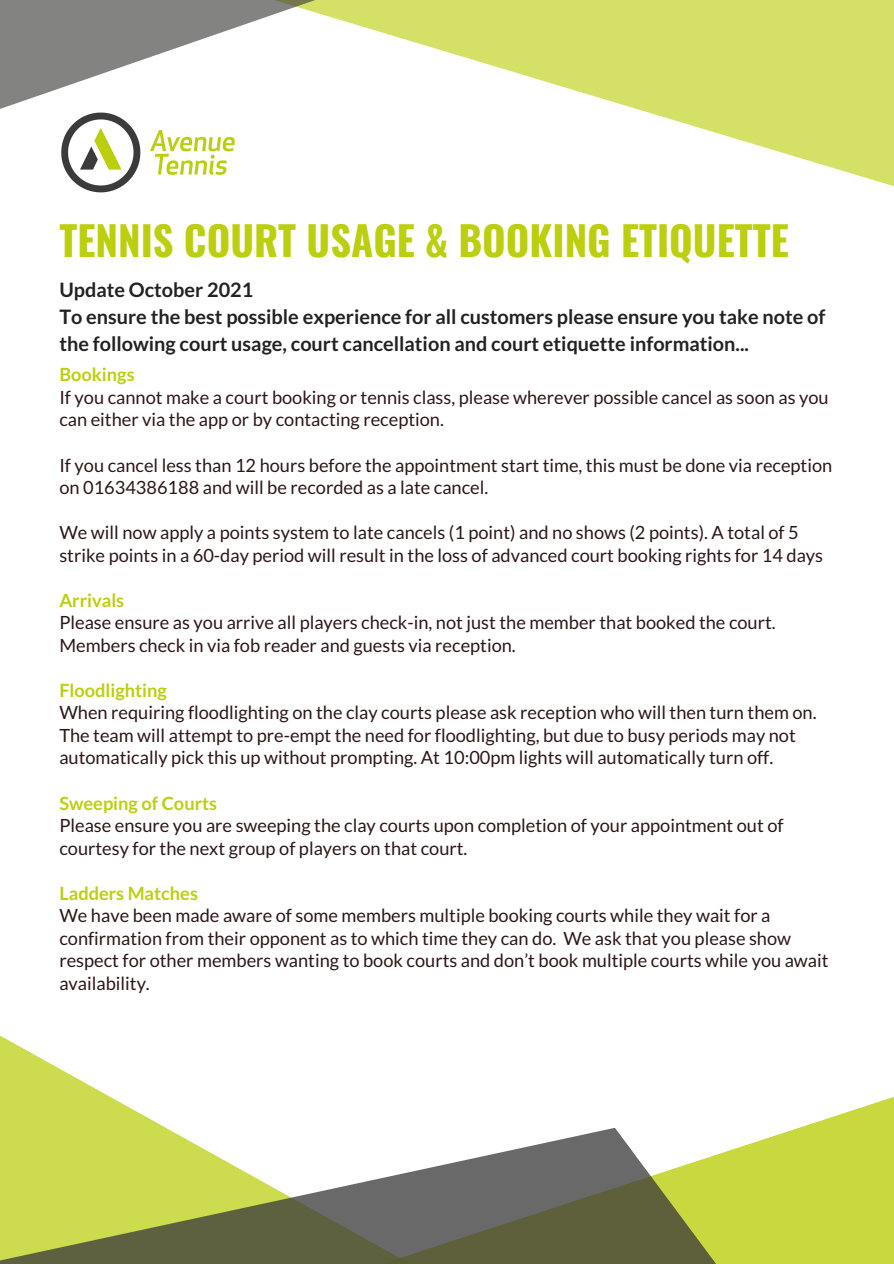
<style>
.page{position:relative;width:894px;height:1264px;background:#fff}
.page>*{position:absolute;margin:0;border:0;box-sizing:border-box;transform-origin:0 0}
.t1{font:700 40.35px "Oswald";color:#bccf0f}
.t2{font:700 19.8px/27px "Lato";color:#222}
.t3{font:18.15px/22.5px "Lato";color:#2c1717}
.t4{font:700 18.15px "Lato";color:#bccf0f}
</style>
<div class="page">
<svg style="left:0;top:1035px;width:893px;height:228px"></svg>
<svg style="left:332px;top:0;width:561px;height:186px;fill:#d4e066"></svg>
<svg style="left:0;top:0;width:332px;height:109px"></svg>
<img style="left:59px;top:108px;width:178px;height:85px">
<p class="t1" style="left:59px;top:208px;width:730px">TENNIS COURT USAGE &amp; BOOKING ETIQUETTE</p>
<p class="t2" style="left:59px;top:275px;width:195px">Update October 2021</p>
<p class="t2" style="left:59px;top:302px;width:767px">To ensure the best possible experience for all customers please ensure you take note of the following court usage, court cancellation and court etiquette information...</p>
<p class="t4" style="left:59px;top:363px;width:77px">Bookings</p>
<p class="t3" style="left:59px;top:385px;width:770px">If you cannot make a court booking or tennis class, please wherever possible cancel as soon as you can either via the app or by contacting reception.</p>
<p class="t3" style="left:59px;top:453px;width:774px">If you cancel less than 12 hours before the appointment start time, this must be done via reception on 01634386188 and will be recorded as a late cancel.</p>
<p class="t3" style="left:59px;top:521px;width:765px">We will now apply a points system to late cancels (1 point) and no shows (2 points). A total of 5 strike points in a 60-day period will result in the loss of advanced court booking rights for 14 days</p>
<p class="t4" style="left:59px;top:589px;width:66px">Arrivals</p>
<p class="t3" style="left:59px;top:611px;width:717px">Please ensure as you arrive all players check-in, not just the member that booked the court.</p>
<p class="t3" style="left:59px;top:633px;width:458px">Members check in via fob reader and guests via reception.</p>
<p class="t4" style="left:59px;top:679px;width:109px">Floodlighting</p>
<p class="t3" style="left:59px;top:701px;width:758px">When requiring floodlighting on the clay courts please ask reception who will then turn them on.<br>The team will attempt to pre-empt the need for floodlighting, but due to busy periods may not automatically pick this up without prompting. At 10:00pm lights will automatically turn off.</p>
<p class="t4" style="left:59px;top:791px;width:159px">Sweeping of Courts</p>
<p class="t3" style="left:59px;top:813px;width:725px">Please ensure you are sweeping the clay courts upon completion of your appointment out of courtesy for the next group of players on that court.</p>
<p class="t4" style="left:59px;top:881px;width:140px">Ladders Matches</p>
<p class="t3" style="left:59px;top:903px;width:770px">We have been made aware of some members multiple booking courts while they wait for a confirmation from their opponent as to which time they can do. We ask that you please show respect for other members wanting to book courts and don’t book multiple courts while you await availability.</p>
</div>
